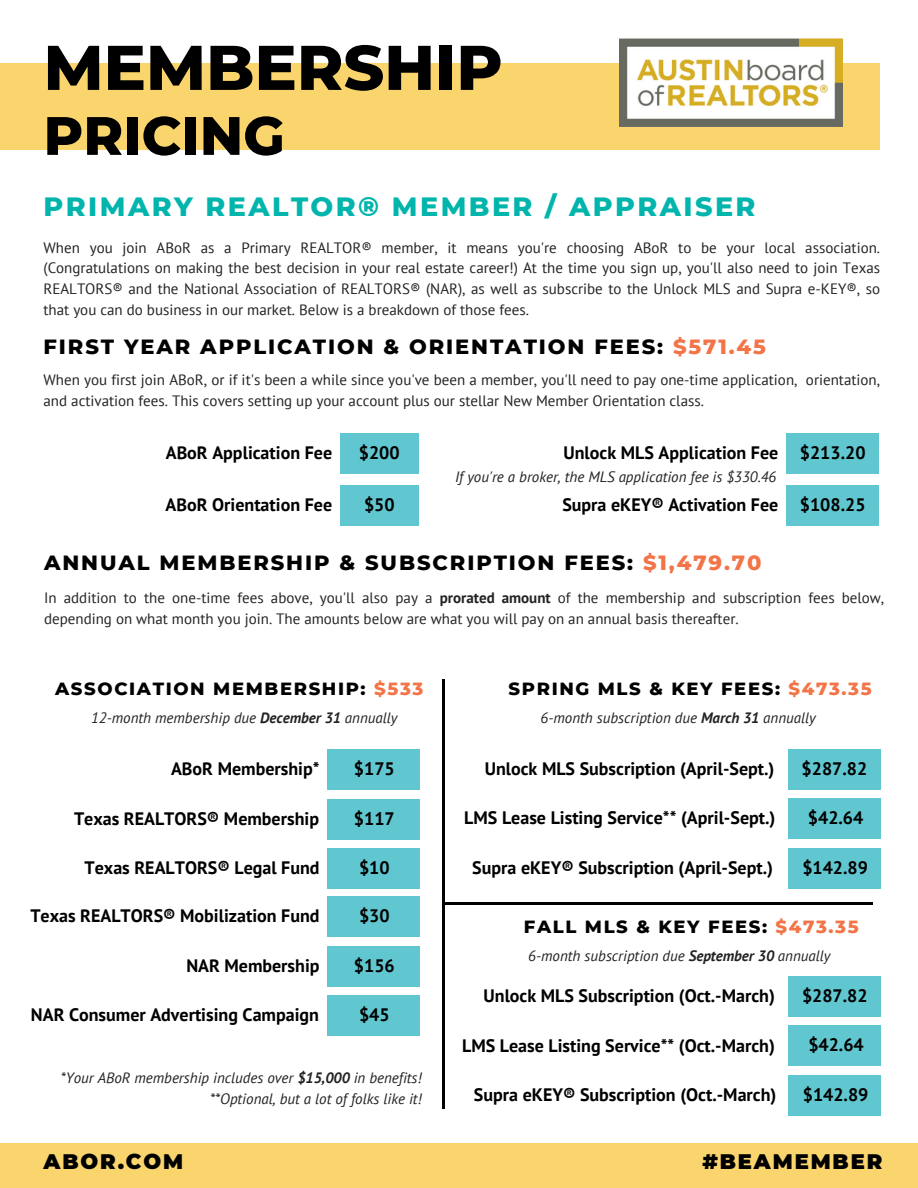
<style>
.page{position:relative;width:918px;height:1188px;background:#fff}
.page>*{position:absolute;margin:0;border:0;box-sizing:border-box;transform-origin:0 0}
.t1{font:800 63px "Montserrat";color:#000}
.t2{font:800 54px "Montserrat";color:#000}
.t3{font:800 27px "Montserrat";letter-spacing:.09em;color:#01b5ad}
.t4{font:800 21px "Montserrat";letter-spacing:.09em;color:#000}
.t5{font:900 21px "Montserrat";letter-spacing:.09em;color:#000}
.t6{font:700 18px "PT Sans";color:#000}
.t7{font:800 18px "Montserrat";letter-spacing:.09em;color:#000}
.t8{font:15px/21px "PT Sans";color:#222}
.t9{font:italic 15px "PT Sans";color:#222}
.s1{color:#f27447}
.s2{font-weight:700}
</style>
<div class="page">
<div style="left:0;top:1143px;width:918px;height:45px;background:#fad56d"></div>
<div style="left:0;top:63px;width:879px;height:87px;background:#fad56d"></div>
<div style="left:340px;top:434px;width:78px;height:40px;background:#60c7d0"></div>
<div style="left:340px;top:485px;width:78px;height:41px;background:#60c7d0"></div>
<div style="left:786px;top:434px;width:93px;height:40px;background:#60c7d0"></div>
<div style="left:786px;top:485px;width:93px;height:41px;background:#60c7d0"></div>
<div style="left:328px;top:749px;width:92px;height:41px;background:#60c7d0"></div>
<div style="left:328px;top:799px;width:92px;height:40px;background:#60c7d0"></div>
<div style="left:328px;top:848px;width:92px;height:41px;background:#60c7d0"></div>
<div style="left:328px;top:896px;width:92px;height:40px;background:#60c7d0"></div>
<div style="left:328px;top:946px;width:92px;height:40px;background:#60c7d0"></div>
<div style="left:328px;top:996px;width:92px;height:40px;background:#60c7d0"></div>
<div style="left:788px;top:749px;width:93px;height:41px;background:#60c7d0"></div>
<div style="left:788px;top:798px;width:93px;height:41px;background:#60c7d0"></div>
<div style="left:788px;top:848px;width:93px;height:41px;background:#60c7d0"></div>
<div style="left:788px;top:977px;width:93px;height:40px;background:#60c7d0"></div>
<div style="left:788px;top:1026px;width:93px;height:40px;background:#60c7d0"></div>
<div style="left:788px;top:1076px;width:93px;height:40px;background:#60c7d0"></div>
<hr style="left:443px;top:679px;width:1px;height:429px;background:#000">
<hr style="left:443px;top:903px;width:429px;height:1px;background:#000">
<img style="left:620px;top:38px;width:222px;height:88px">
<h1 class="t1" style="left:44px;top:29px;width:461px">MEMBERSHIP</h1>
<h1 class="t2" style="left:44px;top:103px;width:243px">PRICING</h1>
<h5 class="t3" style="left:44px;top:190px;width:714px">PRIMARY REALTOR® MEMBER / APPRAISER</h5>
<p class="t8" style="left:44px;top:236px;width:838px;text-align:justify">When you join ABoR as a Primary REALTOR® member, it means you're choosing ABoR to be your local association. (Congratulations on making the best decision in your real estate career!) At the time you sign up, you'll also need to join Texas REALTORS® and the National Association of REALTORS® (NAR), as well as subscribe to the Unlock MLS and Supra e-KEY®, so that you can do business in our market. Below is a breakdown of those fees.</p>
<h5 class="t4" style="left:44px;top:334px;width:724px">FIRST YEAR APPLICATION &amp; ORIENTATION FEES: <span class="s1">$571.45</span></h5>
<p class="t8" style="left:44px;top:369px;width:838px">When you first join ABoR, or if it's been a while since you've been a member, you'll need to pay one-time application, orientation, and activation fees. This covers setting up your account plus our stellar New Member Orientation class.</p>
<h3 class="t6" style="left:166px;top:441px;width:168px">ABoR Application Fee</h3>
<p class="t6" style="left:359px;top:441px;width:42px">$200</p>
<h5 class="t6" style="left:166px;top:493px;width:168px">ABoR Orientation Fee</h5>
<h5 class="t6" style="left:364px;top:493px;width:32px">$50</h5>
<h5 class="t6" style="left:564px;top:441px;width:216px">Unlock MLS Application Fee</h5>
<h5 class="t6" style="left:800px;top:441px;width:67px">$213.20</h5>
<h5 class="t6" style="left:562px;top:493px;width:217px">Supra eKEY® Activation Fee</h5>
<h5 class="t6" style="left:800px;top:493px;width:67px">$108.25</h5>
<h5 class="t9" style="left:455px;top:467px;width:323px">If you're a broker, the MLS application fee is $330.46</h5>
<h5 class="t4" style="left:44px;top:550px;width:719px">ANNUAL MEMBERSHIP &amp; SUBSCRIPTION FEES: <span class="s1">$1,479.70</span></h5>
<h5 class="t8" style="left:44px;top:587px;width:842px">In addition to the one-time fees above, you'll also pay a <span class="s2">prorated amount</span> of the membership and subscription fees below, depending on what month you join. The amounts below are what you will pay on an annual basis thereafter.</h5>
<h5 class="t7" style="left:55px;top:678px;width:370px">ASSOCIATION MEMBERSHIP: <span class="s1">$533</span></h5>
<h5 class="t9" style="left:91px;top:708px;width:308px">12-month membership due <span class="s2">December 31</span> annually</h5>
<h5 class="t6" style="left:171px;top:757px;width:150px">ABoR Membership*</h5>
<p class="t6" style="left:354px;top:757px;width:42px">$175</p>
<h3 class="t6" style="left:74px;top:806px;width:247px">Texas REALTORS® Membership</h3>
<p class="t6" style="left:354px;top:806px;width:42px">$117</p>
<h4 class="t6" style="left:85px;top:856px;width:237px">Texas REALTORS® Legal Fund</h4>
<p class="t6" style="left:359px;top:856px;width:32px">$10</p>
<h5 class="t6" style="left:30px;top:904px;width:291px">Texas REALTORS® Mobilization Fund</h5>
<h5 class="t6" style="left:359px;top:904px;width:32px">$30</h5>
<h5 class="t6" style="left:186px;top:953px;width:135px">NAR Membership</h5>
<h5 class="t6" style="left:354px;top:953px;width:42px">$156</h5>
<h5 class="t6" style="left:31px;top:1003px;width:290px">NAR Consumer Advertising Campaign</h5>
<h5 class="t6" style="left:359px;top:1003px;width:32px">$45</h5>
<h2 class="t9" style="left:61px;top:1068px;width:362px">*Your ABoR membership includes over <span class="s2">$15,000</span> in benefits!</h2>
<p class="t9" style="left:210px;top:1089px;width:213px">**Optional, but a lot of folks like it!</p>
<h5 class="t5" style="left:44px;top:1149px;width:141px">ABOR.COM</h5>
<h5 class="t7" style="left:509px;top:678px;width:364px">SPRING MLS &amp; KEY FEES: <span class="s1">$473.35</span></h5>
<h5 class="t9" style="left:541px;top:708px;width:277px">6-month subscription due <span class="s2">March 31</span> annually</h5>
<h5 class="t6" style="left:485px;top:757px;width:291px">Unlock MLS Subscription (April-Sept.)</h5>
<h5 class="t6" style="left:802px;top:757px;width:67px">$287.82</h5>
<h5 class="t6" style="left:464px;top:806px;width:313px">LMS Lease Listing Service** (April-Sept.)</h5>
<h5 class="t6" style="left:808px;top:806px;width:57px">$42.64</h5>
<h5 class="t6" style="left:472px;top:856px;width:302px">Supra eKEY® Subscription (April-Sept.)</h5>
<h5 class="t6" style="left:802px;top:856px;width:67px">$142.89</h5>
<h4 class="t7" style="left:524px;top:915px;width:336px">FALL MLS &amp; KEY FEES: <span class="s1">$473.35</span></h4>
<p class="t9" style="left:528px;top:945px;width:304px">6-month subscription due <span class="s2">September 30</span> annually</p>
<p class="t6" style="left:484px;top:984px;width:293px">Unlock MLS Subscription (Oct.-March)</p>
<p class="t6" style="left:802px;top:984px;width:67px">$287.82</p>
<h4 class="t6" style="left:462px;top:1034px;width:314px">LMS Lease Listing Service** (Oct.-March)</h4>
<p class="t6" style="left:808px;top:1033px;width:57px">$42.64</p>
<h5 class="t6" style="left:474px;top:1083px;width:304px">Supra eKEY® Subscription (Oct.-March)</h5>
<h5 class="t6" style="left:803px;top:1083px;width:67px">$142.89</h5>
<h5 class="t5" style="left:702px;top:1149px;width:181px">#BEAMEMBER</h5>
</div>
